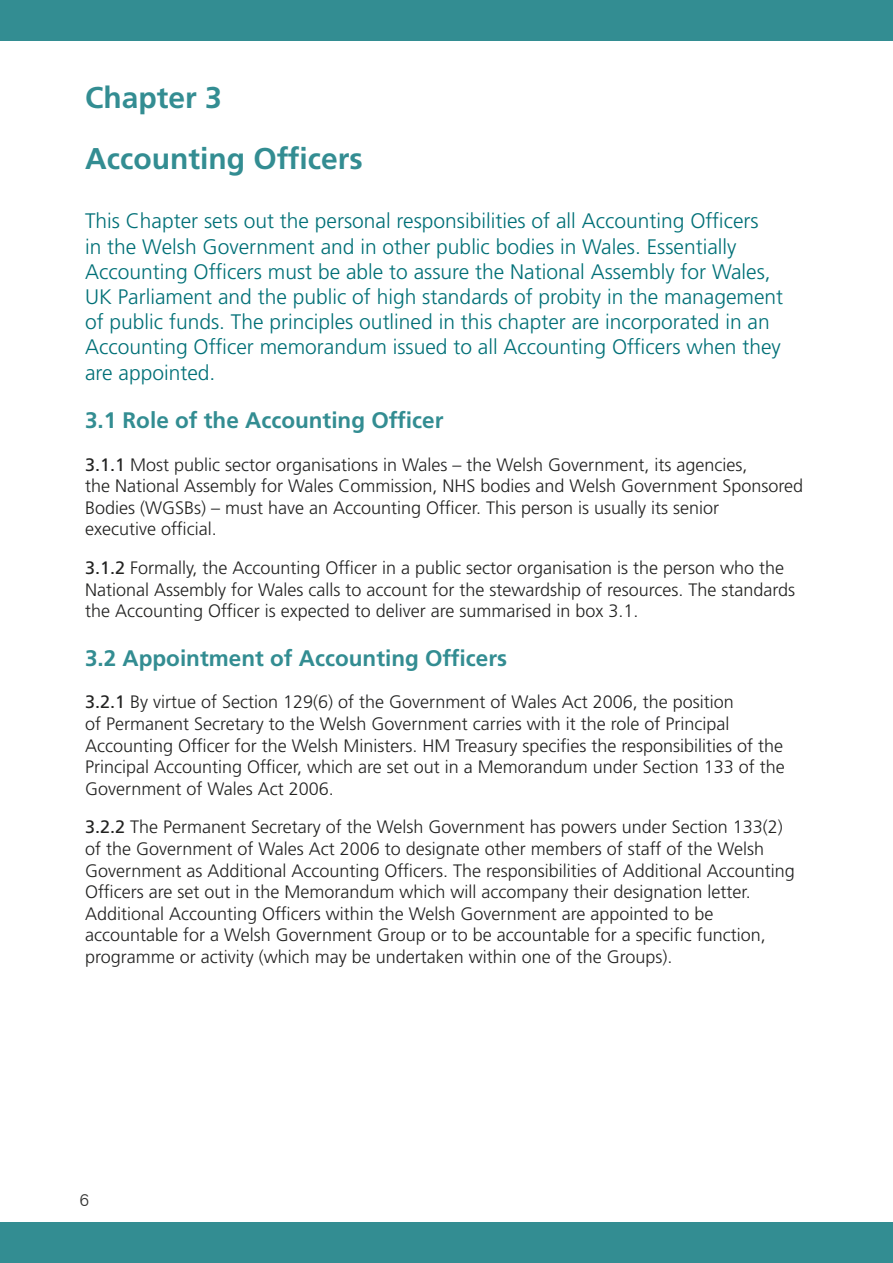
<style>
.page{position:relative;width:893px;height:1263px;background:#fff}
.page>*{position:absolute;margin:0;border:0;box-sizing:border-box;transform-origin:0 0}
.Heading_1{font:700 30px "Frutiger LT Std";color:#338d92}
.Heading_2{font:700 22.5px "Frutiger LT Std";color:#338d92}
.body_text{font:300 21px/25.2px "Frutiger LT Std";color:#007077}
.body_text-2{font:300 18px/21.6px "Frutiger LT Std";color:#222221}
.t1{font:300 17.25px "Swiss 721 BT";color:#343433}
.s1{font-weight:400}
</style>
<div class="page">
<div style="left:0;top:1222px;width:893px;height:41px;background:#338d92"></div>
<div style="left:0;top:0;width:893px;height:40px;background:#338d92"></div>
<h1 class="Heading_1" style="left:85px;top:79px;width:138px">Chapter 3</h1>
<h1 class="Heading_1" style="left:85px;top:141px;width:279px">Accounting Officers</h1>
<p class="body_text" style="left:85px;top:209px;width:700px">This Chapter sets out the personal responsibilities of all Accounting Officers<br>in the Welsh Government and in other public bodies in Wales. Essentially Accounting Offi cers must be able to assure the National Assembly for Wales, UK Parliament and the public of high standards of probity in the management of public funds. The principles outlined in this chapter are incorporated in an Accounting Officer memorandum issued to all Accounting Officers when they are appointed.</p>
<h2 class="Heading_2" style="left:85px;top:407px;width:360px">3.1 Role of the Accounting Officer</h2>
<p class="body_text-2" style="left:85px;top:454px;width:720px"><span class="s1">3.1.1</span> Most public sector organisations in Wales – the Welsh Government, its agencies,<br>the National Assembly for Wales Commission, NHS bodies and Welsh Government Sponsored Bodies (WGSBs) – must have an Accounting Officer. This person is usually its senior<br>executive offi cial.</p>
<p class="body_text-2" style="left:85px;top:557px;width:712px"><span class="s1">3.1.2</span> Formally, the Accounting Officer in a public sector organisation is the person who the<br>National Assembly for Wales calls to account for the stewardship of resources. The standards the Accounting Offi cer is expected to deliver are summarised in box 3.1.</p>
<h2 class="Heading_2" style="left:85px;top:644px;width:424px">3.2 Appointment of Accounting Officers</h2>
<p class="body_text-2" style="left:85px;top:692px;width:701px"><span class="s1">3.2.1</span> By virtue of Section 129(6) of the Government of Wales Act 2006, the position<br>of Permanent Secretary to the Welsh Government carries with it the role of Principal Accounting Officer for the Welsh Ministers. HM Treasury specifies the responsibilities of the Principal Accounting Officer, which are set out in a Memorandum under Section 133 of the Government of Wales Act 2006.</p>
<p class="body_text-2" style="left:85px;top:817px;width:711px"><span class="s1">3.2.2</span> The Permanent Secretary of the Welsh Government has powers under Section 133(2) of the Government of Wales Act 2006 to designate other members of staff of the Welsh Government as Additional Accounting Officers. The responsibilities of Additional Accounting Officers are set out in the Memorandum which will accompany their designation letter.<br>Additional Accounting Officers within the Welsh Government are appointed to be accountable for a Welsh Government Group or to be accountable for a specific function, programme or activity (which may be undertaken within one of the Groups).</p>
<p class="t1" style="left:80px;top:1189px;width:11px">6</p>
</div>
